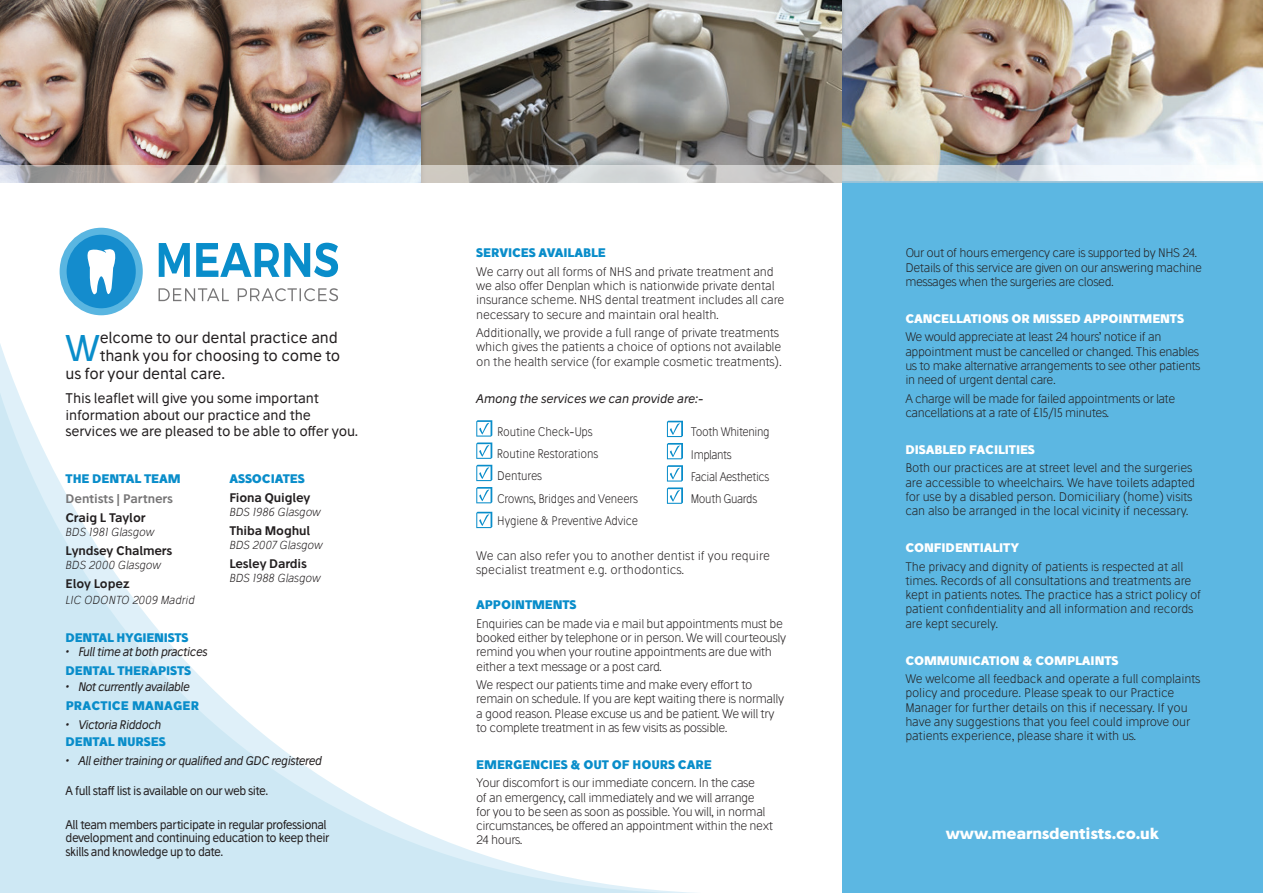
<style>
.page{position:relative;width:1263px;height:893px;background:#fff}
.page>*{position:absolute;margin:0;border:0;box-sizing:border-box;transform-origin:0 0}
.t1{font:35.85px "Stilu";color:#098dca}
.t2{font:15px "Stilu";letter-spacing:-.01em;color:#231f20}
.t3{font:700 15px "Stilu";letter-spacing:-.01em;color:#fff}
.t4{font:13.5px/16.2px "Stilu";letter-spacing:-.01em;color:#231f20}
.t5{font:300 12px/14.2px "Stilu";letter-spacing:-.025em;color:#231f20}
.t6{font:12px/13.5px "Stilu";letter-spacing:-.04em;color:#231f20;scale:.95 1}
.t7{font:300 12px "Stilu";letter-spacing:-.025em;color:#231f20;scale:.92 1}
.t8{font:700 12px "Stilu";letter-spacing:-.01em;color:#098dca}
.t9{font:italic 12px "Stilu";letter-spacing:-.04em;color:#231f20;scale:.95 1}
.t10{font:700 12px "Stilu";letter-spacing:-.01em;color:#fff}
.t11{font:300 12px/13.5px "Stilu";color:#231f20}
.t12{font:600 12px "Stilu";letter-spacing:-.01em;color:#231f20}
.t13{font:italic 12px "Stilu";letter-spacing:-.01em;color:#231f20}
.t14{font:600 12px "Stilu";letter-spacing:-.01em;color:#777677}
.t15{font:700 12px "Stilu";letter-spacing:.01em;color:#098dca}
.t16{font:300 12px "Stilu";letter-spacing:-.045em;color:#231f20;scale:.92 1}
.t17{font:italic 300 11.25px "Stilu";letter-spacing:-.01em;color:#231f20}
</style>
<div class="page">
<div style="left:842px;top:165px;width:421px;height:728px;background:#5cb7e2"></div>
<img style="left:0;top:0;width:1263px;height:165px">
<svg style="left:0;top:345px;width:695px;height:548px"></svg>
<svg style="left:0;top:165px;width:1263px;height:17px;background:#cbcccc"></svg>
<svg style="left:476px;top:420px;width:16px;height:39px"></svg>
<svg style="left:476px;top:465px;width:16px;height:16px"></svg>
<svg style="left:476px;top:487px;width:16px;height:16px"></svg>
<svg style="left:476px;top:512px;width:16px;height:16px"></svg>
<svg style="left:667px;top:421px;width:16px;height:16px"></svg>
<svg style="left:667px;top:443px;width:16px;height:16px"></svg>
<svg style="left:667px;top:465px;width:16px;height:39px"></svg>
<svg style="left:63px;top:231px;width:76px;height:81px;background:#1f92d0"></svg>
<div style="left:60px;top:228px;width:83px;height:87px;border:7px solid #5ab6e1;border-radius:50%"></div>
<svg style="left:84px;top:247px;width:33px;height:52px"></svg>
<svg style="left:159px;top:288px;width:179px;height:13px"></svg>
<svg style="left:159px;top:243px;width:179px;height:34px"></svg>
<p class="t1" style="left:65px;top:325px;width:37px">W</p>
<p class="t2" style="left:100px;top:328px;width:239px">elcome to our dental practice and</p>
<p class="t2" style="left:100px;top:346px;width:242px">thank you for choosing to come to</p>
<p class="t2" style="left:66px;top:364px;width:161px">us for your dental care.</p>
<p class="t4" style="left:66px;top:390px;width:294px">This leaflet will give you some important information about our practice and the services we are pleased to be able to offer you.</p>
<p class="t8" style="left:66px;top:471px;width:117px">THE DENTAL TEAM</p>
<p class="t14" style="left:66px;top:491px;width:109px">Dentists | Partners</p>
<p class="t12" style="left:66px;top:509px;width:81px">Craig L Taylor</p>
<p class="t17" style="left:66px;top:525px;width:90px">BDS 1981 Glasgow</p>
<p class="t12" style="left:66px;top:542px;width:108px">Lyndsey Chalmers</p>
<p class="t17" style="left:66px;top:558px;width:97px">BDS 2000 Glasgow</p>
<p class="t12" style="left:66px;top:575px;width:66px">Eloy Lopez</p>
<p class="t17" style="left:66px;top:593px;width:131px">LIC ODONTO 2009 Madrid</p>
<p class="t8" style="left:229px;top:471px;width:77px">ASSOCIATES</p>
<p class="t12" style="left:229px;top:490px;width:83px">Fiona Quigley</p>
<p class="t17" style="left:229px;top:505px;width:93px">BDS 1986 Glasgow</p>
<p class="t12" style="left:229px;top:523px;width:82px">Thiba Moghul</p>
<p class="t17" style="left:229px;top:538px;width:95px">BDS 2007 Glasgow</p>
<p class="t12" style="left:229px;top:556px;width:79px">Lesley Dardis</p>
<p class="t17" style="left:229px;top:570px;width:93px">BDS 1988 Glasgow</p>
<p class="t8" style="left:66px;top:629px;width:124px">DENTAL HYGIENISTS</p>
<p class="t9" style="left:66px;top:644px;width:151px">• Full time at both practices</p>
<p class="t8" style="left:66px;top:662px;width:127px">DENTAL THERAPISTS</p>
<p class="t9" style="left:66px;top:679px;width:132px">• Not currently available</p>
<p class="t15" style="left:66px;top:698px;width:135px">PRACTICE MANAGER</p>
<p class="t9" style="left:66px;top:717px;width:102px">• Victoria Riddoch</p>
<p class="t8" style="left:66px;top:734px;width:102px">DENTAL NURSES</p>
<p class="t9" style="left:66px;top:753px;width:271px">• All either training or qualified and GDC registered</p>
<p class="t6" style="left:66px;top:784px;width:215px">A full staff list is available on our web site.</p>
<p class="t6" style="left:66px;top:817px;width:279px">All team members participate in regular professional development and continuing education to keep their skills and knowledge up to date.</p>
<p class="t8" style="left:476px;top:245px;width:131px">SERVICES AVAILABLE</p>
<p class="t5" style="left:476px;top:264px;width:310px">We carry out all forms of NHS and private treatment and we also offer Denplan which is nationwide private dental insurance scheme. NHS dental treatment includes all care necessary to secure and maintain oral health.</p>
<p class="t5" style="left:476px;top:325px;width:307px">Additionally, we provide a full range of private treatments which gives the patients a choice of options not available on the health service (for example cosmetic treatments).</p>
<p class="t13" style="left:476px;top:391px;width:229px">Among the services we can provide are:-</p>
<p class="t7" style="left:497px;top:424px;width:105px">Routine Check-Ups</p>
<p class="t7" style="left:497px;top:446px;width:112px">Routine Restorations</p>
<p class="t7" style="left:497px;top:468px;width:50px">Dentures</p>
<p class="t7" style="left:497px;top:491px;width:154px">Crowns, Bridges and Veneers</p>
<p class="t7" style="left:497px;top:513px;width:154px">Hygiene &amp; Preventive Advice</p>
<p class="t11" style="left:476px;top:549px;width:295px">We can also refer you to another dentist if you require specialist treatment e.g. orthodontics.</p>
<p class="t8" style="left:476px;top:597px;width:102px">APPOINTMENTS</p>
<p class="t5" style="left:476px;top:616px;width:311px">Enquiries can be made via e mail but appointments must be booked either by telephone or in person. We will courteously remind you when your routine appointments are due with either a text message or a post card.</p>
<p class="t5" style="left:476px;top:677px;width:309px">We respect our patients time and make every effort to remain on schedule. If you are kept waiting there is normally a good reason. Please excuse us and be patient. We will try to complete treatment in as few visits as possible.</p>
<p class="t8" style="left:476px;top:756px;width:237px">EMERGENCIES &amp; OUT OF HOURS CARE</p>
<p class="t5" style="left:476px;top:776px;width:298px">Your discomfort is our immediate concern. In the case<br>of an emergency, call immediately and we will arrange<br>for you to be seen as soon as possible. You will, in normal circumstances, be offered an appointment within the next 24 hours.</p>
<p class="t7" style="left:691px;top:424px;width:87px">Tooth Whitening</p>
<p class="t16" style="left:691px;top:447px;width:46px">Implants</p>
<p class="t7" style="left:691px;top:469px;width:86px">Facial Aesthetics</p>
<p class="t7" style="left:691px;top:491px;width:73px">Mouth Guards</p>
<p class="t5" style="left:905px;top:246px;width:298px">Our out of hours emergency care is supported by NHS 24.<br>Details of this service are given on our answering machine messages when the surgeries are closed.</p>
<p class="t10" style="left:905px;top:310px;width:280px">CANCELLATIONS OR MISSED APPOINTMENTS</p>
<p class="t5" style="left:905px;top:330px;width:297px">We would appreciate at least 24 hours’ notice if an appointment must be cancelled or changed. This enables us to make alternative arrangements to see other patients in need of urgent dental care.</p>
<p class="t5" style="left:905px;top:391px;width:271px">A charge will be made for failed appointments or late cancellations at a rate of £15/15 minutes.</p>
<p class="t10" style="left:905px;top:441px;width:131px">DISABLED FACILITIES</p>
<p class="t5" style="left:905px;top:461px;width:291px">Both our practices are at street level and the surgeries are accessible to wheelchairs. We have toilets adapted for use by a disabled person. Domiciliary (home) visits can also be arranged in the local vicinity if necessary.</p>
<p class="t10" style="left:905px;top:540px;width:115px">CONFIDENTIALITY</p>
<p class="t5" style="left:905px;top:559px;width:297px">The privacy and dignity of patients is respected at all times. Records of all consultations and treatments are kept in patients notes. The practice has a strict policy of patient confidentiality and all information and records are kept securely.</p>
<p class="t10" style="left:905px;top:652px;width:215px">COMMUNICATION &amp; COMPLAINTS</p>
<p class="t5" style="left:905px;top:672px;width:297px">We welcome all feedback and operate a full complaints policy and procedure. Please speak to our Practice Manager for further details on this if necessary. If you have any suggestions that you feel could improve our patients experience, please share it with us.</p>
<p class="t3" style="left:946px;top:823px;width:215px">www.mearnsdentists.co.uk</p>
</div>
